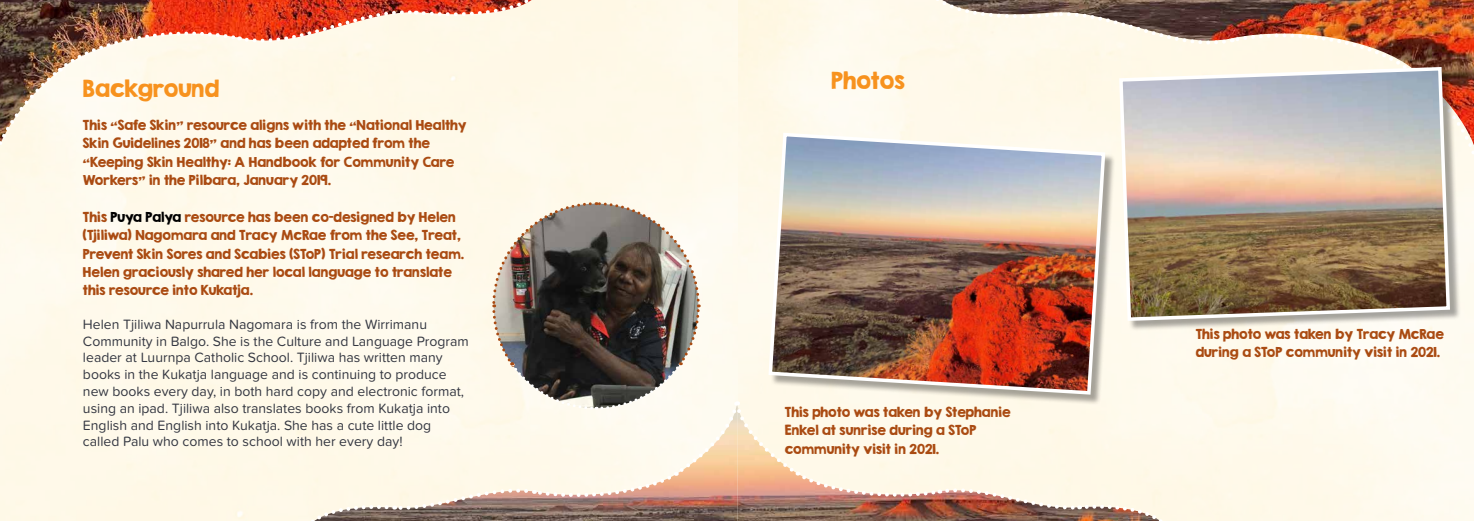
<style>
.page{position:relative;width:1474px;height:521px;background:#fff}
.page>*{position:absolute;margin:0;border:0;box-sizing:border-box;transform-origin:0 0}
.t1{font:21px "KG Second Chances Solid";color:#f7921e}
.t2{font:14px/16.8px "Proxima Nova Soft";color:#343741}
.t3{font:12.25px/18.4px "KG Second Chances Solid";color:#aa4b12}
.s1{color:#000}
</style>
<div class="page">
<img style="left:0;top:0;width:541px;height:184px">
<img style="left:930px;top:0;width:544px;height:186px">
<svg style="left:300px;top:201px;width:873px;height:320px;background:#d7cdbf"></svg>
<div style="left:770px;top:134px;width:345px;height:271px;background:#000;opacity:.35"></div>
<img style="left:766px;top:131px;width:341px;height:265px">
<div style="left:1120px;top:69px;width:340px;height:263px;background:#000;opacity:.35"></div>
<img style="left:1117px;top:65px;width:334px;height:258px">
<h1 class="t1" style="left:83px;top:75px;width:138px">Background</h1>
<p class="t3" style="left:83px;top:116px;width:385px">This “Safe Skin” resource aligns with the “National Healthy Skin Guidelines 2018” and has been adapted from the “Keeping Skin Healthy: A Handbook for Community Care Workers” in the Pilbara, January 2019.</p>
<p class="t3" style="left:83px;top:208px;width:382px">This <span class="s1">Puya Palya</span> resource has been co-designed by Helen (Tjiliwa) Nagomara and Tracy McRae from the See, Treat, Prevent Skin Sores and Scabies (SToP) Trial research team.<br>Helen graciously shared her local language to translate this resource into Kukatja.</p>
<p class="t2" style="left:83px;top:316px;width:387px">Helen Tjiliwa Napurrula Nagomara is from the Wirrimanu Community in Balgo. She is the Culture and Language Program leader at Luurnpa Catholic School. Tjiliwa has written many books in the Kukatja language and is continuing to produce new books every day, in both hard copy and electronic format, using an ipad. Tjiliwa also translates books from Kukatja into English and English into Kukatja. She has a cute little dog called Palu who comes to school with her every day!</p>
<h1 class="t1" style="left:831px;top:67px;width:75px">Photos</h1>
<p class="t3" style="left:784px;top:402px;width:227px">This photo was taken by Stephanie<br>Enkel at sunrise during a SToP community visit in 2021.</p>
<p class="t3" style="left:1195px;top:325px;width:250px">This photo was taken by Tracy McRae during a SToP community visit in 2021.</p>
</div>
